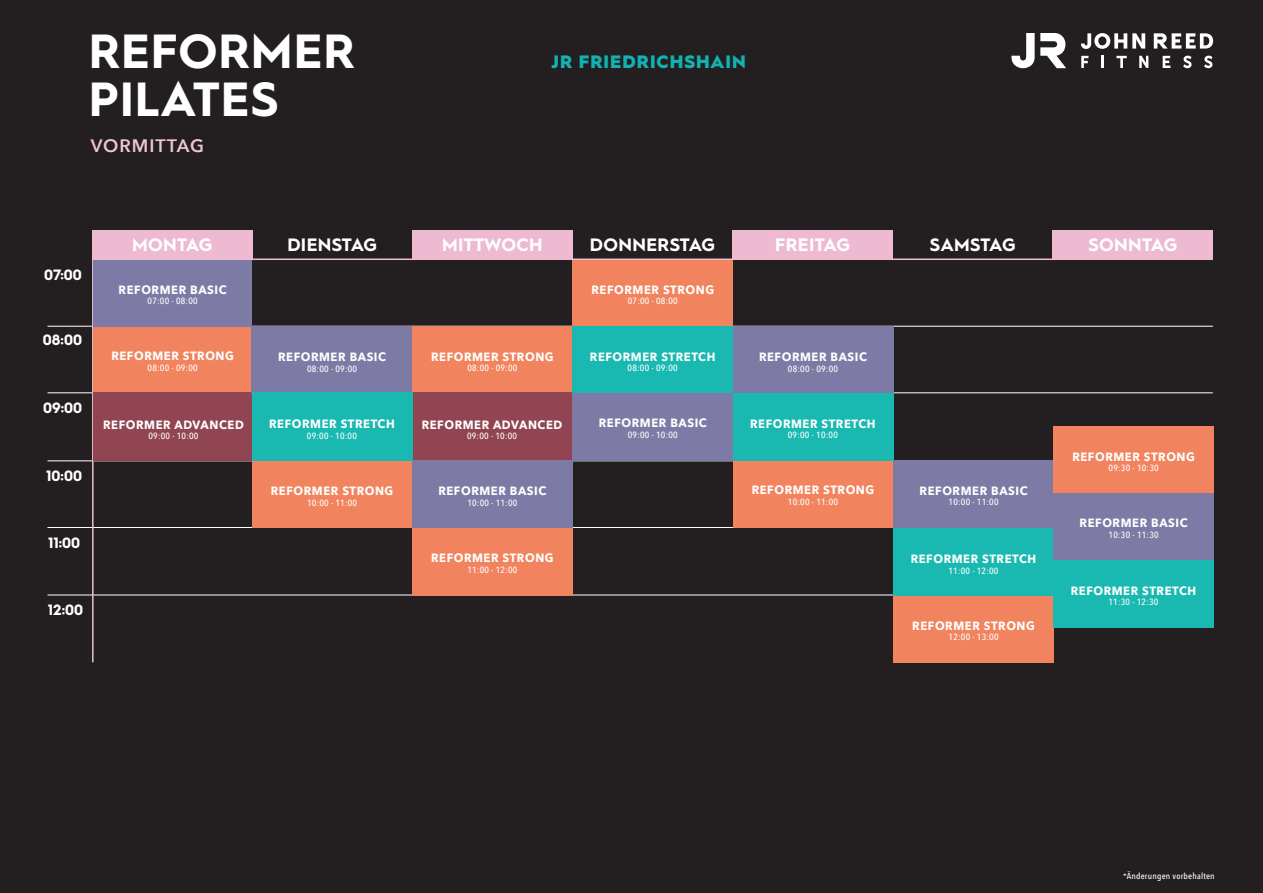
<style>
.page{position:relative;width:1263px;height:893px;background:#231f20}
.page>*{position:absolute;margin:0;border:0;box-sizing:border-box;transform-origin:0 0}
.t1{font:700 48px "Hurme Geometric Sans 1";letter-spacing:.02em;color:#fff}
.t2{font:700 18px "Hurme Geometric Sans 1";letter-spacing:.02em;color:#fff}
.t3{font:900 18px "Hurme Geometric Sans 1";letter-spacing:.055em;color:#10b3b2}
.t4{font:600 18px "Avenir Next";letter-spacing:.055em;color:#f1c3d9}
.t5{font:700 18px "Hurme Geometric Sans 1";letter-spacing:-.005em;color:#fff}
.t6{font:700 15px "Hurme Geometric Sans 1";color:#fff}
.t7{font:700 12px "Avenir Next";letter-spacing:.05em;color:#fff;scale:.95 1}
.t8{font:500 9px "Avenir Next Condensed";letter-spacing:.025em;color:#fff;scale:1.05 1}
.t9{font:500 8.7px "Avenir Next Condensed";letter-spacing:.025em;color:#fff;scale:1.05 1}
.s1{font-family:"Avenir Next";font-weight:400;font-size:8.25px}
</style>
<div class="page">
<hr style="left:47px;top:326px;width:1166px;height:1px;background:#fff">
<hr style="left:47px;top:393px;width:1166px;height:1px;background:#fff">
<hr style="left:47px;top:461px;width:1166px;height:1px;background:#fff">
<hr style="left:47px;top:527px;width:1166px;height:1px;background:#fff">
<hr style="left:47px;top:595px;width:1166px;height:1px;background:#fff">
<hr style="left:92px;top:234px;width:2px;height:428px;background:#eebad1">
<div style="left:92px;top:230px;width:160px;height:28px;background:#eebad1"></div>
<div style="left:412px;top:230px;width:160px;height:29px;background:#eebad1"></div>
<div style="left:732px;top:230px;width:161px;height:29px;background:#eebad1"></div>
<div style="left:1053px;top:230px;width:160px;height:29px;background:#eebad1"></div>
<hr style="left:93px;top:258px;width:1120px;height:2px;background:#eebad1">
<div style="left:252px;top:461px;width:160px;height:67px;background:#f1845e"></div>
<div style="left:412px;top:326px;width:161px;height:67px;background:#f1845e"></div>
<div style="left:573px;top:260px;width:160px;height:66px;background:#f1845e"></div>
<div style="left:733px;top:461px;width:160px;height:67px;background:#f1845e"></div>
<div style="left:893px;top:596px;width:161px;height:67px;background:#f1845e"></div>
<div style="left:412px;top:528px;width:161px;height:67px;background:#f1845e"></div>
<div style="left:93px;top:326px;width:159px;height:66px;background:#f1845e"></div>
<div style="left:94px;top:392px;width:158px;height:69px;background:#914552"></div>
<div style="left:412px;top:392px;width:161px;height:69px;background:#914552"></div>
<div style="left:252px;top:326px;width:160px;height:67px;background:#7d7ba6"></div>
<div style="left:412px;top:461px;width:161px;height:67px;background:#7d7ba6"></div>
<div style="left:573px;top:392px;width:160px;height:69px;background:#7d7ba6"></div>
<div style="left:733px;top:326px;width:160px;height:67px;background:#7d7ba6"></div>
<div style="left:893px;top:461px;width:161px;height:67px;background:#7d7ba6"></div>
<div style="left:93px;top:260px;width:159px;height:66px;background:#7d7ba6"></div>
<div style="left:252px;top:392px;width:160px;height:69px;background:#19b9b2"></div>
<div style="left:573px;top:326px;width:160px;height:66px;background:#19b9b2"></div>
<div style="left:733px;top:393px;width:160px;height:68px;background:#19b9b2"></div>
<div style="left:893px;top:528px;width:161px;height:67px;background:#19b9b2"></div>
<div style="left:1053px;top:427px;width:161px;height:66px;background:#f1845e"></div>
<div style="left:1053px;top:493px;width:161px;height:67px;background:#7d7ba6"></div>
<div style="left:1053px;top:560px;width:161px;height:67px;background:#19b9b2"></div>
<svg style="left:1011px;top:33px;width:55px;height:35px"></svg>
<svg style="left:1116px;top:56px;width:11px;height:12px"></svg>
<svg style="left:1081px;top:56px;width:7px;height:12px"></svg>
<svg style="left:1101px;top:56px;width:2px;height:12px"></svg>
<svg style="left:1139px;top:56px;width:9px;height:12px"></svg>
<svg style="left:1183px;top:56px;width:8px;height:12px"></svg>
<svg style="left:1204px;top:56px;width:8px;height:12px"></svg>
<svg style="left:1081px;top:33px;width:64px;height:16px"></svg>
<svg style="left:1163px;top:56px;width:7px;height:12px"></svg>
<svg style="left:1154px;top:33px;width:59px;height:16px"></svg>
<p class="t1" style="left:89px;top:17px;width:268px">REFORMER</p>
<p class="t1" style="left:89px;top:65px;width:191px">PILATES</p>
<p class="t4" style="left:91px;top:130px;width:115px">VORMITTAG</p>
<p class="t3" style="left:552px;top:49px;width:195px">JR FRIEDRICHSHAIN</p>
<p class="t6" style="left:44px;top:264px;width:39px">07:00</p>
<p class="t6" style="left:43px;top:329px;width:41px">08:00</p>
<p class="t6" style="left:43px;top:397px;width:41px">09:00</p>
<p class="t6" style="left:46px;top:465px;width:37px">10:00</p>
<p class="t6" style="left:48px;top:532px;width:34px">11:00</p>
<p class="t6" style="left:48px;top:599px;width:37px">12:00</p>
<p class="t2" style="left:132px;top:232px;width:82px">MONTAG</p>
<p class="t2" style="left:287px;top:232px;width:91px">DIENSTAG</p>
<p class="t2" style="left:442px;top:232px;width:102px">MITTWOCH</p>
<p class="t2" style="left:590px;top:232px;width:127px">DONNERSTAG</p>
<p class="t2" style="left:775px;top:232px;width:76px">FREITAG</p>
<p class="t5" style="left:930px;top:232px;width:87px">SAMSTAG</p>
<p class="t2" style="left:1088px;top:232px;width:90px">SONNTAG</p>
<p class="t7" style="left:119px;top:279px;width:115px">REFORMER BASIC</p>
<p class="t8" style="left:148px;top:296px;width:49px">07:00 - 08:00</p>
<p class="t7" style="left:591px;top:279px;width:131px">REFORMER STRONG</p>
<p class="t8" style="left:628px;top:296px;width:49px">07:00 - 08:00</p>
<p class="t7" style="left:111px;top:346px;width:131px">REFORMER STRONG</p>
<p class="t8" style="left:148px;top:362px;width:49px">08:00 - 09:00</p>
<p class="t7" style="left:278px;top:347px;width:115px">REFORMER BASIC</p>
<p class="t8" style="left:307px;top:363px;width:49px">08:00 - 09:00</p>
<p class="t7" style="left:431px;top:346px;width:131px">REFORMER STRONG</p>
<p class="t8" style="left:467px;top:363px;width:49px">08:00 - 09:00</p>
<p class="t7" style="left:590px;top:346px;width:134px">REFORMER STRETCH</p>
<p class="t8" style="left:628px;top:363px;width:49px">08:00 - 09:00</p>
<p class="t7" style="left:759px;top:347px;width:115px">REFORMER BASIC</p>
<p class="t8" style="left:788px;top:363px;width:49px">08:00 - 09:00</p>
<p class="t7" style="left:103px;top:414px;width:150px">REFORMER ADVANCED</p>
<p class="t8" style="left:148px;top:431px;width:49px">09:00 - 10:00</p>
<p class="t7" style="left:269px;top:413px;width:134px">REFORMER STRETCH</p>
<p class="t8" style="left:307px;top:430px;width:49px">09:00 - 10:00</p>
<p class="t7" style="left:422px;top:414px;width:150px">REFORMER ADVANCED</p>
<p class="t8" style="left:467px;top:431px;width:49px">09:00 - 10:00</p>
<p class="t7" style="left:599px;top:413px;width:115px">REFORMER BASIC</p>
<p class="t8" style="left:628px;top:429px;width:49px">09:00 - 10:00</p>
<p class="t7" style="left:750px;top:413px;width:134px">REFORMER STRETCH</p>
<p class="t8" style="left:788px;top:430px;width:49px">09:00 - 10:00</p>
<p class="t7" style="left:1072px;top:446px;width:131px">REFORMER STRONG</p>
<p class="t8" style="left:1108px;top:463px;width:49px">09:30 - 10:30</p>
<p class="t7" style="left:271px;top:480px;width:131px">REFORMER STRONG</p>
<p class="t8" style="left:307px;top:497px;width:49px">10:00 - 11:00</p>
<p class="t7" style="left:438px;top:481px;width:115px">REFORMER BASIC</p>
<p class="t8" style="left:467px;top:497px;width:49px">10:00 - 11:00</p>
<p class="t7" style="left:752px;top:480px;width:131px">REFORMER STRONG</p>
<p class="t8" style="left:788px;top:496px;width:49px">10:00 - 11:00</p>
<p class="t7" style="left:920px;top:480px;width:115px">REFORMER BASIC</p>
<p class="t8" style="left:948px;top:497px;width:49px">10:00 - 11:00</p>
<p class="t7" style="left:1080px;top:513px;width:115px">REFORMER BASIC</p>
<p class="t8" style="left:1108px;top:529px;width:49px">10:30 - 11:30</p>
<p class="t7" style="left:431px;top:548px;width:131px">REFORMER STRONG</p>
<p class="t8" style="left:467px;top:564px;width:49px">11:00 - 12:00</p>
<p class="t7" style="left:911px;top:548px;width:134px">REFORMER STRETCH</p>
<p class="t8" style="left:948px;top:565px;width:49px">11:00 - 12:00</p>
<p class="t7" style="left:1071px;top:580px;width:134px">REFORMER STRETCH</p>
<p class="t8" style="left:1108px;top:597px;width:49px">11:30 - 12:30</p>
<p class="t7" style="left:912px;top:615px;width:131px">REFORMER STRONG</p>
<p class="t8" style="left:948px;top:631px;width:49px">12:00 - 13:00</p>
<p class="t9" style="left:1123px;top:871px;width:89px"><span class="s1">*</span>Änderungen vorbehalten</p>
</div>
